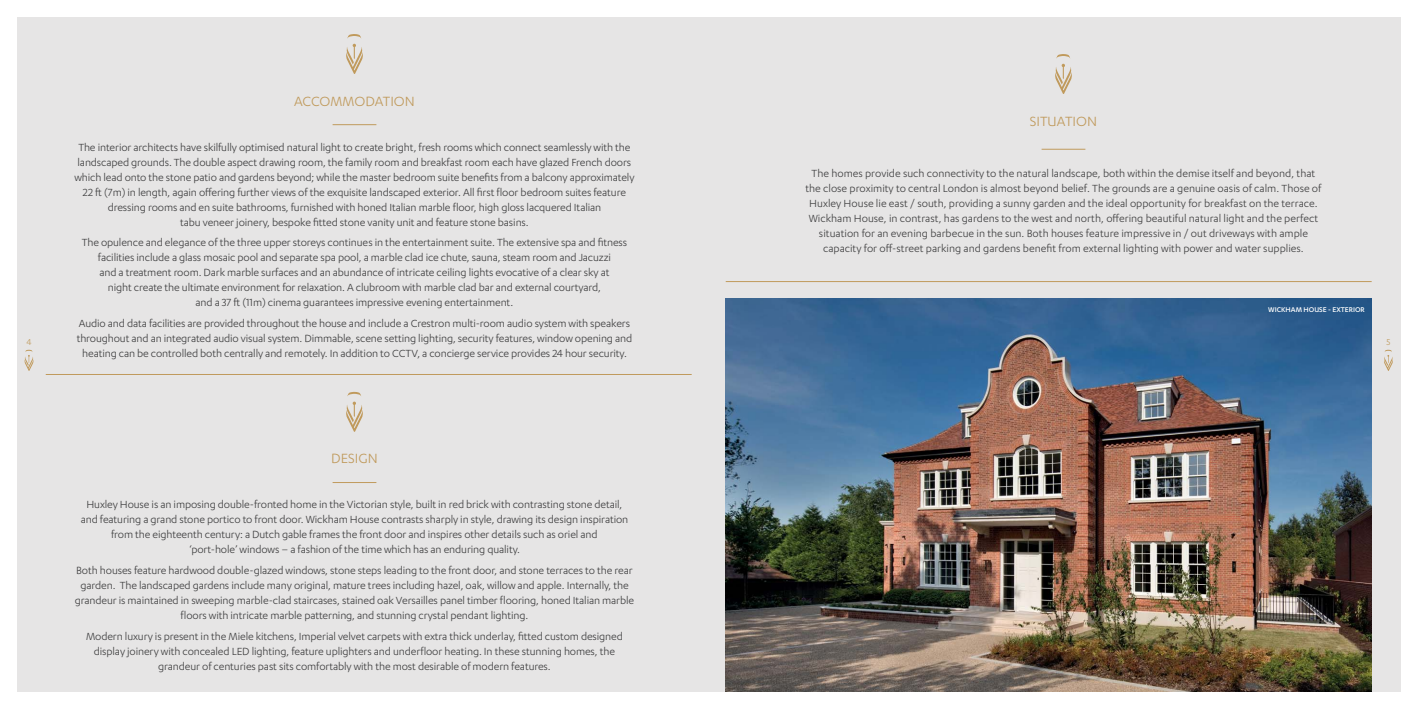
<style>
.page{position:relative;width:1418px;height:709px;background:#fff}
.page>*{position:absolute;margin:0;border:0;box-sizing:border-box;transform-origin:0 0}
.t1{font:15.5px "Karbon";color:#c09a5c}
.t2{font:12px/15px "Karbon";letter-spacing:-.01em;color:#404041;text-align:center}
.t3{font:9.9px "Karbon";color:#c09a5c}
.t4{font:500 8px "Karbon";color:#fff}
</style>
<div class="page">
<div style="left:18px;top:17px;width:1382px;height:675px;background:#e6e5e5"></div>
<svg style="left:1055px;top:54px;width:17px;height:40px"></svg>
<hr style="left:1041px;top:149px;width:44px;height:1px;background:#c09a5c">
<svg style="left:1384px;top:350px;width:9px;height:21px"></svg>
<svg style="left:24px;top:350px;width:10px;height:21px"></svg>
<hr style="left:725px;top:281px;width:646px;height:1px;background:#c09a5c">
<hr style="left:46px;top:374px;width:645px;height:1px;background:#c09a5c">
<img style="left:725px;top:299px;width:646px;height:393px">
<svg style="left:346px;top:34px;width:17px;height:40px"></svg>
<hr style="left:332px;top:124px;width:44px;height:1px;background:#c09a5c">
<svg style="left:346px;top:392px;width:17px;height:40px"></svg>
<hr style="left:332px;top:482px;width:44px;height:1px;background:#c09a5c">
<p class="t1" style="left:294px;top:94px;width:122px">ACCOMMODATION</p>
<p class="t2" style="left:74px;top:140px;width:561px">The interior architects have skilfully optimised natural light to create bright, fresh rooms which connect seamlessly with the landscaped grounds. The double aspect drawing room, the family room and breakfast room each have glazed French doors which lead onto the stone patio and gardens beyond; while the master bedroom suite benefits from a balcony approximately 22 ft (7m) in length, again offering further views of the exquisite landscaped exterior. All first floor bedroom suites feature dressing rooms and en suite bathrooms, furnished with honed Italian marble floor, high gloss lacquered Italian<br>tabu veneer joinery, bespoke fitted stone vanity unit and feature stone basins.</p>
<p class="t2" style="left:82px;top:236px;width:547px">The opulence and elegance of the three upper storeys continues in the entertainment suite. The extensive spa and fitness facilities include a glass mosaic pool and separate spa pool, a marble clad ice chute, sauna, steam room and Jacuzzi<br>and a treatment room. Dark marble surfaces and an abundance of intricate ceiling lights evocative of a clear sky at<br>night create the ultimate environment for relaxation. A clubroom with marble clad bar and external courtyard,<br>and a 37 ft (11m) cinema guarantees impressive evening entertainment.</p>
<p class="t2" style="left:77px;top:316px;width:557px">Audio and data facilities are provided throughout the house and include a Crestron multi-room audio system with speakers throughout and an integrated audio visual system. Dimmable, scene setting lighting, security features, window opening and heating can be controlled both centrally and remotely. In addition to CCTV, a concierge service provides 24 hour security.</p>
<p class="t1" style="left:1029px;top:114px;width:69px">SITUATION</p>
<p class="t2" style="left:805px;top:167px;width:517px">The homes provide such connectivity to the natural landscape, both within the demise itself and beyond, that the close proximity to central London is almost beyond belief. The grounds are a genuine oasis of calm. Those of Huxley House lie east / south, providing a sunny garden and the ideal opportunity for breakfast on the terrace.<br>Wickham House, in contrast, has gardens to the west and north, offering beautiful natural light and the perfect situation for an evening barbecue in the sun. Both houses feature impressive in / out driveways with ample capacity for off-street parking and gardens benefit from external lighting with power and water supplies.</p>
<p class="t4" style="left:1268px;top:306px;width:98px">WICKHAM HOUSE - EXTERIOR</p>
<p class="t3" style="left:26px;top:337px;width:7px">4</p>
<p class="t3" style="left:1386px;top:337px;width:5px">5</p>
<p class="t1" style="left:331px;top:452px;width:48px">DESIGN</p>
<p class="t2" style="left:81px;top:498px;width:549px">Huxley House is an imposing double-fronted home in the Victorian style, built in red brick with contrasting stone detail, and featuring a grand stone portico to front door. Wickham House contrasts sharply in style, drawing its design inspiration from the eighteenth century: a Dutch gable frames the front door and inspires other details such as oriel and<br>‘port-hole’ windows – a fashion of the time which has an enduring quality.</p>
<p class="t2" style="left:75px;top:563px;width:561px">Both houses feature hardwood double-glazed windows, stone steps leading to the front door, and stone terraces to the rear garden. The landscaped gardens include many original, mature trees including hazel, oak, willow and apple. Internally, the grandeur is maintained in sweeping marble-clad staircases, stained oak Versailles panel timber flooring, honed Italian marble floors with intricate marble patterning, and stunning crystal pendant lighting.</p>
<p class="t2" style="left:86px;top:629px;width:538px">Modern luxury is present in the Miele kitchens, Imperial velvet carpets with extra thick underlay, fitted custom designed display joinery with concealed LED lighting, feature uplighters and underfloor heating. In these stunning homes, the grandeur of centuries past sits comfortably with the most desirable of modern features.</p>
</div>
